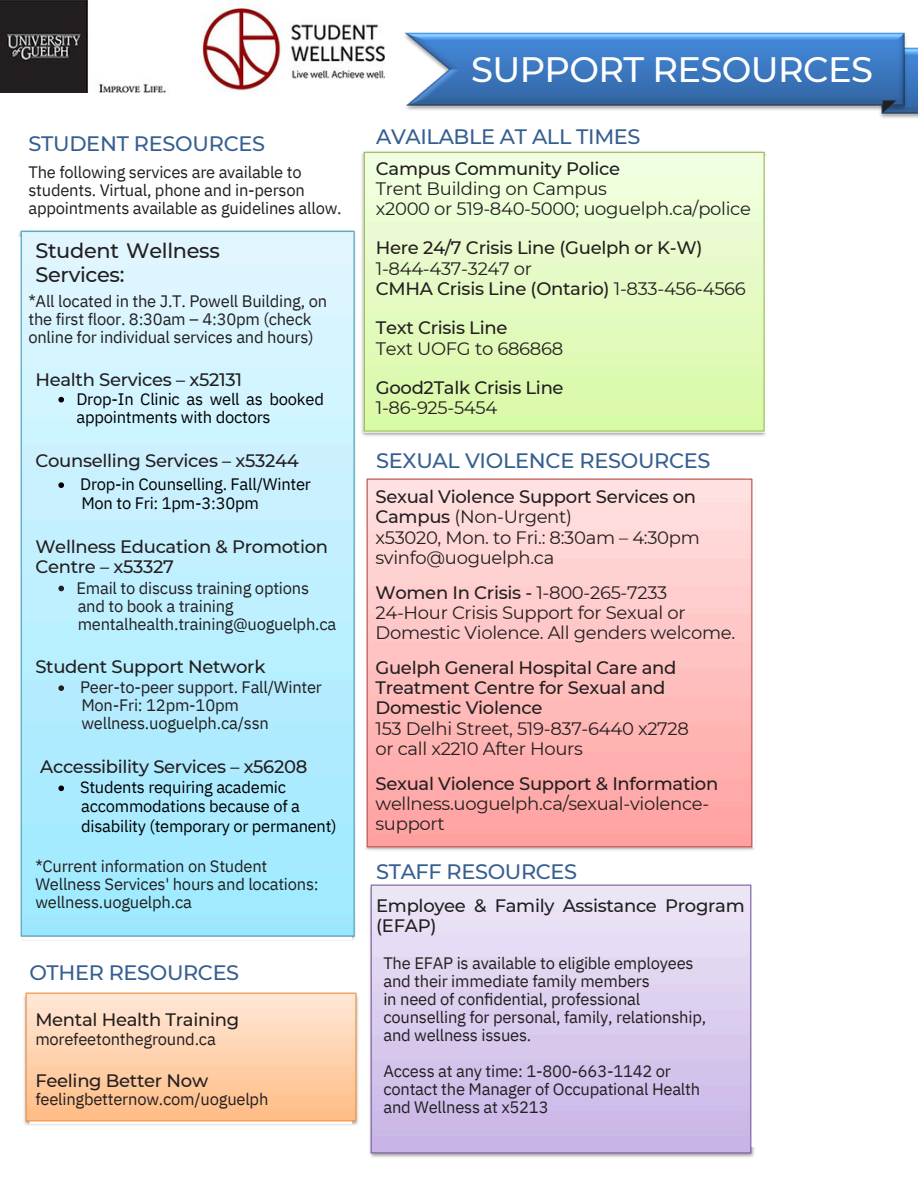
<style>
.page{position:relative;width:918px;height:1188px;background:#fff}
.page>*{position:absolute;margin:0;border:0;box-sizing:border-box;transform-origin:0 0}
.t1{font:500 35.25px "Montserrat";letter-spacing:-.015em;color:#fff}
.t2{font:500 20.85px "Montserrat";letter-spacing:-.015em;color:#365f91}
.t3{font:500 20.85px/23.7px "Montserrat";letter-spacing:-.015em;color:#231f20}
.t4{font:500 18px/20.2px "Montserrat";letter-spacing:-.015em;color:#231f20}
.t5{font:18px/20.2px "Montserrat";letter-spacing:-.015em;color:#231f20}
.t6{font:16.5px "IBM Plex Sans";letter-spacing:-.015em;color:#231f20}
.t7{font:16.5px/18px "IBM Plex Sans";letter-spacing:-.015em;color:#000}
.t8{font:16.5px/18px "IBM Plex Sans";letter-spacing:-.015em;color:#201f1e}
.s1{color:#231f20}
.s2{font-weight:400}
</style>
<div class="page">
<img style="left:880px;top:47px;width:38px;height:71px">
<img style="left:404px;top:32px;width:506px;height:81px">
<svg style="left:883px;top:100px;width:13px;height:13px"></svg>
<img style="left:19px;top:230px;width:337px;height:710px">
<img style="left:361px;top:151px;width:405px;height:285px">
<img style="left:365px;top:158px;width:398px;height:267px">
<img style="left:369px;top:884px;width:386px;height:274px">
<img style="left:24px;top:992px;width:334px;height:133px">
<img style="left:365px;top:478px;width:390px;height:373px">
<img style="left:368px;top:486px;width:384px;height:354px">
<img style="left:0;top:0;width:385px;height:93px">
<svg style="left:58px;top:397px;width:6px;height:5px"></svg>
<svg style="left:58px;top:482px;width:6px;height:6px"></svg>
<svg style="left:58px;top:785px;width:6px;height:6px"></svg>
<svg style="left:58px;top:586px;width:6px;height:5px"></svg>
<svg style="left:58px;top:685px;width:6px;height:6px"></svg>
<p class="t2" style="left:28px;top:131px;width:238px">STUDENT RESOURCES</p>
<p class="t8" style="left:28px;top:163px;width:315px"><span class="s1">The following services are available to students.</span> Virtual, phone and in-person appointments available as guidelines allow.</p>
<p class="t3" style="left:35px;top:239px;width:186px">Student Wellness<br>Services:</p>
<p class="t6" style="left:28px;top:290px;width:300px">*All located in the J.T. Powell Building, on</p>
<p class="t6" style="left:28px;top:308px;width:285px">the first floor. 8:30am – 4:30pm (check</p>
<p class="t6" style="left:28px;top:326px;width:287px">online for individual services and hours)</p>
<h3 class="t4" style="left:35px;top:370px;width:208px">Health Services – x52131</h3>
<p class="t7" style="left:76px;top:390px;width:249px">Drop-In Clinic as well as booked appointments with doctors</p>
<p class="t4" style="left:35px;top:450px;width:265px">Counselling Services – x53244</p>
<p class="t7" style="left:80px;top:475px;width:232px">Drop-in Counselling. Fall/Winter</p>
<p class="t7" style="left:81px;top:494px;width:179px">Mon to Fri: 1pm-3:30pm</p>
<p class="t4" style="left:35px;top:536px;width:294px">Wellness Education &amp; Promotion<br>Centre – x53327</p>
<p class="t6" style="left:76px;top:577px;width:234px">Email to discuss training options</p>
<p class="t6" style="left:78px;top:595px;width:157px">and to book a training</p>
<p class="t6" style="left:78px;top:613px;width:260px">mentalhealth.training@uoguelph.ca</p>
<p class="t4" style="left:35px;top:657px;width:232px">Student Support Network</p>
<h5 class="t6" style="left:80px;top:676px;width:243px">Peer-to-peer support. Fall/Winter</h5>
<p class="t6" style="left:81px;top:694px;width:159px">Mon-Fri: 12pm-10pm</p>
<p class="t6" style="left:81px;top:712px;width:189px">wellness.uoguelph.ca/ssn</p>
<p class="t4" style="left:40px;top:757px;width:269px">Accessibility Services – x56208</p>
<p class="t7" style="left:80px;top:778px;width:208px">Students requiring academic</p>
<p class="t7" style="left:81px;top:797px;width:220px">accommodations because of a</p>
<p class="t7" style="left:81px;top:816px;width:257px">disability (temporary or permanent)</p>
<p class="t6" style="left:35px;top:855px;width:233px">*Current information on Student</p>
<h5 class="t6" style="left:35px;top:873px;width:285px">Wellness Services' hours and locations:</h5>
<p class="t6" style="left:35px;top:891px;width:158px">wellness.uoguelph.ca</p>
<p class="t2" style="left:29px;top:960px;width:211px">OTHER RESOURCES</p>
<p class="t4" style="left:35px;top:1010px;width:205px">Mental Health Training</p>
<p class="t6" style="left:35px;top:1028px;width:182px">morefeetontheground.ca</p>
<p class="t4" style="left:35px;top:1071px;width:174px">Feeling Better Now</p>
<p class="t6" style="left:35px;top:1089px;width:235px">feelingbetternow.com/uoguelph</p>
<p class="t1" style="left:471px;top:48px;width:403px">SUPPORT RESOURCES</p>
<p class="t2" style="left:376px;top:124px;width:266px">AVAILABLE AT ALL TIMES</p>
<p class="t4" style="left:376px;top:158px;width:246px">Campus Community Police</p>
<h4 class="t5" style="left:376px;top:178px;width:233px">Trent Building on Campus</h4>
<p class="t5" style="left:376px;top:198px;width:377px">x2000 or 519-840-5000; uoguelph.ca/police</p>
<p class="t4" style="left:376px;top:238px;width:328px">Here 24/7 Crisis Line (Guelph or K-W)</p>
<h5 class="t5" style="left:376px;top:258px;width:158px">1-844-437-3247 or</h5>
<p class="t4" style="left:376px;top:278px;width:372px">CMHA Crisis Line (Ontario) <span class="s2">1-833-456-4566</span></p>
<p class="t4" style="left:376px;top:318px;width:133px">Text Crisis Line</p>
<p class="t5" style="left:376px;top:338px;width:189px">Text UOFG to 686868</p>
<h3 class="t4" style="left:376px;top:378px;width:189px">Good2Talk Crisis Line</h3>
<p class="t5" style="left:376px;top:398px;width:123px">1-86-925-5454</p>
<p class="t2" style="left:376px;top:448px;width:336px">SEXUAL VIOLENCE RESOURCES</p>
<h5 class="t4" style="left:375px;top:487px;width:322px">Sexual Violence Support Services on<br>Campus <span class="s2">(Non-Urgent)</span></h5>
<p class="t5" style="left:375px;top:527px;width:326px">x53020, Mon. to Fri.: 8:30am – 4:30pm svinfo@uoguelph.ca</p>
<p class="t4" style="left:375px;top:582px;width:293px">Women In Crisis - <span class="s2">1-800-265-7233</span></p>
<p class="t5" style="left:375px;top:602px;width:361px">24-Hour Crisis Support for Sexual or<br>Domestic Violence. All genders welcome.</p>
<p class="t4" style="left:375px;top:657px;width:302px">Guelph General Hospital Care and<br>Treatment Centre for Sexual and<br>Domestic Violence</p>
<p class="t5" style="left:375px;top:718px;width:315px">153 Delhi Street, 519-837-6440 x2728</p>
<p class="t5" style="left:375px;top:738px;width:209px">or call x2210 After Hours</p>
<p class="t4" style="left:375px;top:773px;width:344px">Sexual Violence Support &amp; Information</p>
<p class="t5" style="left:375px;top:793px;width:335px">wellness.uoguelph.ca/sexual-violence&shy;support</p>
<p class="t2" style="left:376px;top:859px;width:202px">STAFF RESOURCES</p>
<p class="t4" style="left:376px;top:896px;width:370px">Employee &amp; Family Assistance Program (EFAP)</p>
<p class="t6" style="left:383px;top:952px;width:312px">The EFAP is available to eligible employees</p>
<p class="t6" style="left:383px;top:970px;width:268px">and their immediate family members</p>
<h5 class="t6" style="left:383px;top:988px;width:258px">in need of confidential, professional</h5>
<p class="t6" style="left:383px;top:1006px;width:324px">counselling for personal, family, relationship,</p>
<h5 class="t6" style="left:383px;top:1024px;width:150px">and wellness issues.</h5>
<p class="t6" style="left:383px;top:1060px;width:289px">Access at any time: 1-800-663-1142 or</p>
<p class="t6" style="left:383px;top:1078px;width:318px">contact the Manager of Occupational Health</p>
<p class="t6" style="left:383px;top:1096px;width:167px">and Wellness at x5213</p>
</div>
